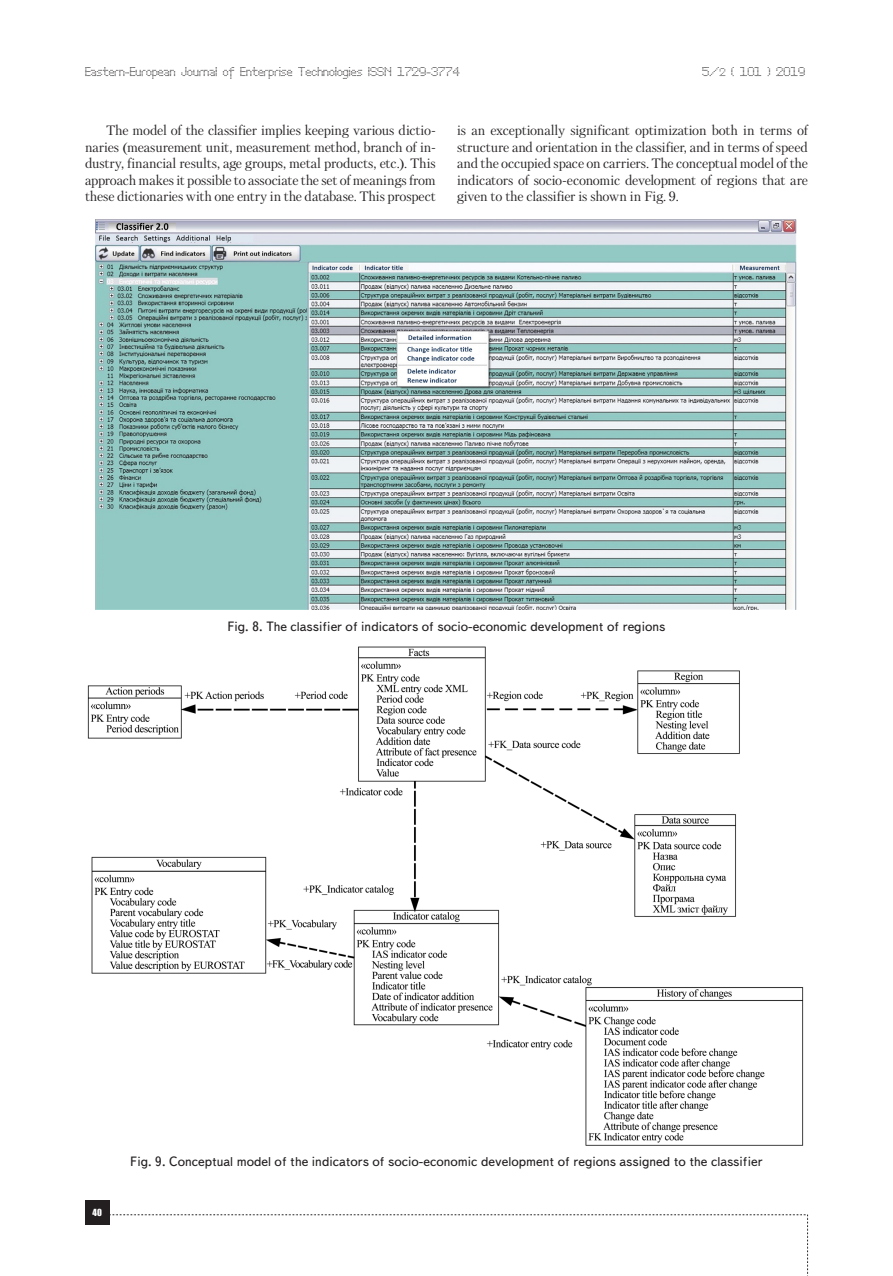
<style>
.page{position:relative;width:893px;height:1276px;background:#fff}
.page>*{position:absolute;margin:0;border:0;box-sizing:border-box;transform-origin:0 0}
.Text__англ{font:13.5px/16.4px "Petersburg C";letter-spacing:-.015em;color:#231f20;text-align:justify}
.Рисунок{font:13.5px "Text Book C";color:#231f20}
.t1{font:12px "Perfo";letter-spacing:.015em;color:#231f20}
.t2{font:9px "Impact";color:#fff}
.s1{font-size:10.5px}
</style>
<div class="page">
<div style="left:85px;top:1200px;width:24px;height:24px;background:#231f20"></div>
<svg style="left:109px;top:1214px;width:699px;height:62px"></svg>
<img style="left:96px;top:219px;width:700px;height:391px">
<img style="left:88px;top:646px;width:716px;height:500px">
<p class="t1" style="left:85px;top:65px;width:376px">Eastern-European Journal of Enterprise Technologies ISSN 1729-3774</p>
<p class="t1" style="left:702px;top:65px;width:104px">5/<span class="s1">2</span> ( 101 ) 2019</p>
<p class="Text__англ" style="left:85px;top:122px;width:352px;text-indent:21px">The model of the classifier implies keeping various dictio&shy;naries (measurement unit, measurement method, branch of in&shy;dustry, financial results, age groups, metal products, etc.). This approach makes it possible to associate the set of meanings from these dictionaries with one entry in the database. This prospect</p>
<p class="Text__англ" style="left:457px;top:122px;width:352px">is an exceptionally significant optimization both in terms of structure and orientation in the classifier, and in terms of speed and the occupied space on carriers. The conceptual model of the indicators of socio-economic development of regions that are given to the classifier is shown in Fig. 9.</p>
<p class="Рисунок" style="left:227px;top:619px;width:439px">Fig. 8. The classifier of indicators of socio-economic development of regions</p>
<p class="t2" style="left:93px;top:1205px;width:11px">40</p>
<p class="Рисунок" style="left:130px;top:1154px;width:634px">Fig. 9. Conceptual model of the indicators of socio-economic development of regions assigned to the classifier</p>
</div>
